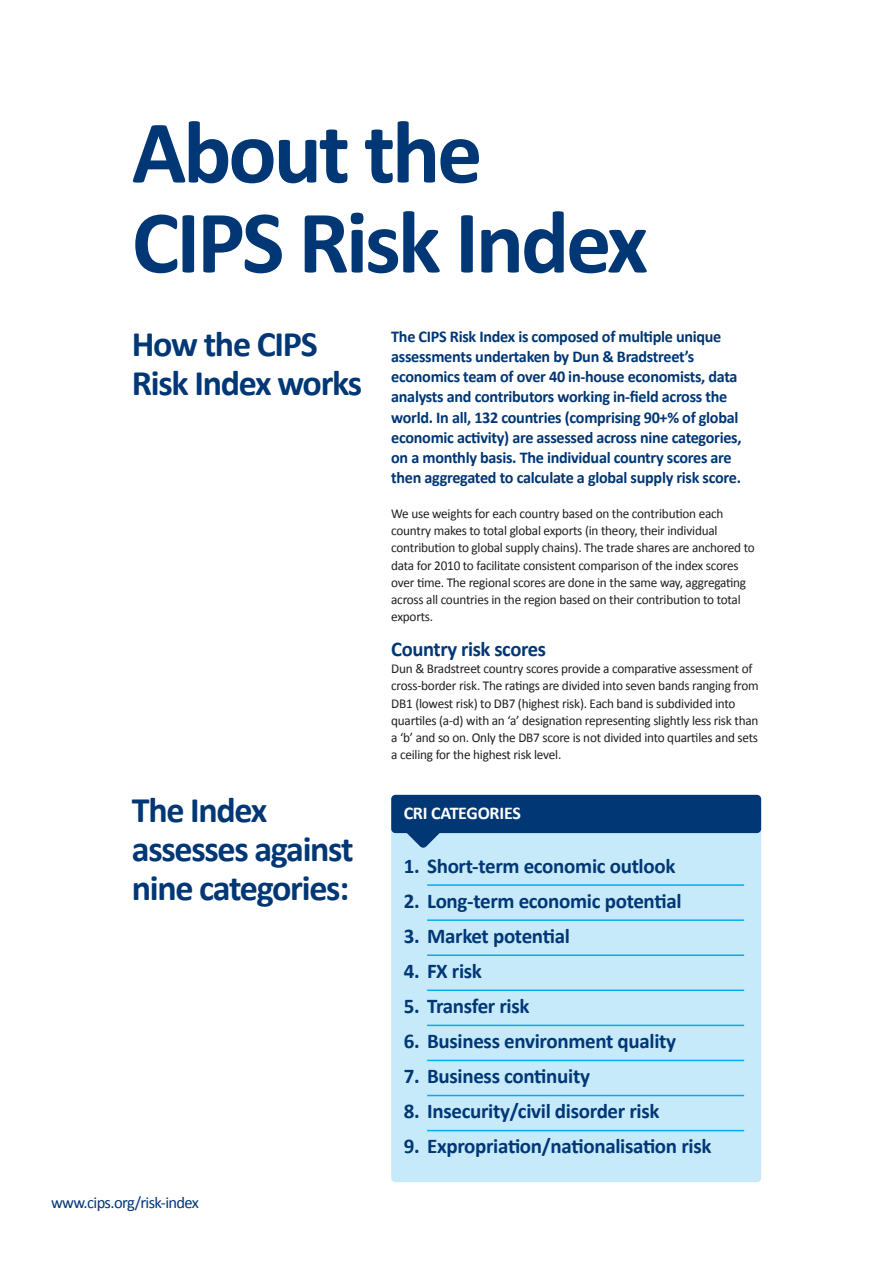
<style>
.page{position:relative;width:893px;height:1263px;background:#fff}
.page>*{position:absolute;margin:0;border:0;box-sizing:border-box;transform-origin:0 0}
.t1{font:700 90px/90px "Calibri";letter-spacing:-.035em;color:#013775}
.t2{font:700 36px/39px "Calibri";letter-spacing:-.035em;color:#013775}
.t3{font:700 21px "Calibri";letter-spacing:-.015em;color:#013775}
.t4{font:700 18px "Calibri";letter-spacing:-.015em;color:#fff}
.t5{font:700 16.5px/20.2px "Calibri";letter-spacing:-.02em;color:#013775}
.t6{font:16.5px "Calibri";letter-spacing:-.035em;color:#013775}
.t7{font:13.5px/17.2px "Calibri";letter-spacing:-.015em;color:#231f20}
</style>
<div class="page">
<div style="left:391px;top:801px;width:370px;height:381px;background:#c6eafa;border-radius:4px"></div>
<hr style="left:427px;top:884px;width:317px;height:2px;background:#00aeef">
<hr style="left:427px;top:919px;width:317px;height:2px;background:#00aeef">
<hr style="left:427px;top:954px;width:317px;height:2px;background:#00aeef">
<hr style="left:427px;top:989px;width:317px;height:2px;background:#00aeef">
<hr style="left:427px;top:1025px;width:317px;height:1px;background:#00aeef">
<hr style="left:427px;top:1060px;width:317px;height:1px;background:#00aeef">
<hr style="left:427px;top:1095px;width:317px;height:1px;background:#00aeef">
<hr style="left:427px;top:1130px;width:317px;height:1px;background:#00aeef">
<svg style="left:400px;top:833px;width:46px;height:15px"></svg>
<div style="left:391px;top:795px;width:370px;height:38px;background:#013775;border-radius:4px"></div>
<h1 class="t1" style="left:132px;top:107px;width:518px">About the<br>CIPS Risk Index</h1>
<h2 class="t2" style="left:132px;top:324px;width:232px">How the CIPS<br>Risk Index works</h2>
<p class="t5" style="left:391px;top:326px;width:352px">The CIPS Risk Index is composed of multiple unique assessments undertaken by Dun &amp; Bradstreet’s economics team of over 40 in-house economists, data analysts and contributors working in-field across the world. In all, 132 countries (comprising 90+% of global economic activity) are assessed across nine categories, on a monthly basis. The individual country scores are then aggregated to calculate a global supply risk score.</p>
<p class="t7" style="left:391px;top:505px;width:365px">We use weights for each country based on the contribution each country makes to total global exports (in theory, their individual contribution to global supply chains). The trade shares are anchored to data for 2010 to facilitate consistent comparison of the index scores over time. The regional scores are done in the same way, aggregating across all countries in the region based on their contribution to total exports.</p>
<h3 class="t3" style="left:391px;top:636px;width:156px">Country risk scores</h3>
<p class="t7" style="left:391px;top:660px;width:369px">Dun &amp; Bradstreet country scores provide a comparative assessment of cross-border risk. The ratings are divided into seven bands ranging from DB1 (lowest risk) to DB7 (highest risk). Each band is subdivided into quartiles (a-d) with an ‘a’ designation representing slightly less risk than a ‘b’ and so on. Only the DB7 score is not divided into quartiles and sets a ceiling for the highest risk level.</p>
<h2 class="t2" style="left:132px;top:790px;width:223px">The Index assesses against nine categories:</h2>
<p class="t6" style="left:51px;top:1192px;width:150px">www.cips.org/risk-index</p>
<h3 class="t4" style="left:404px;top:802px;width:119px">CRI CATEGORIES</h3>
<h3 class="t3" style="left:404px;top:853px;width:273px">1. Short-term economic outlook</h3>
<h3 class="t3" style="left:404px;top:888px;width:279px">2. Long-term economic potential</h3>
<h3 class="t3" style="left:404px;top:923px;width:168px">3. Market potential</h3>
<h3 class="t3" style="left:404px;top:958px;width:80px">4. FX risk</h3>
<h3 class="t3" style="left:404px;top:993px;width:127px">5. Transfer risk</h3>
<h3 class="t3" style="left:404px;top:1028px;width:274px">6. Business environment quality</h3>
<h3 class="t3" style="left:404px;top:1063px;width:188px">7. Business continuity</h3>
<h3 class="t3" style="left:404px;top:1098px;width:257px">8. Insecurity/civil disorder risk</h3>
<h3 class="t3" style="left:404px;top:1133px;width:309px">9. Expropriation/nationalisation risk</h3>
</div>
